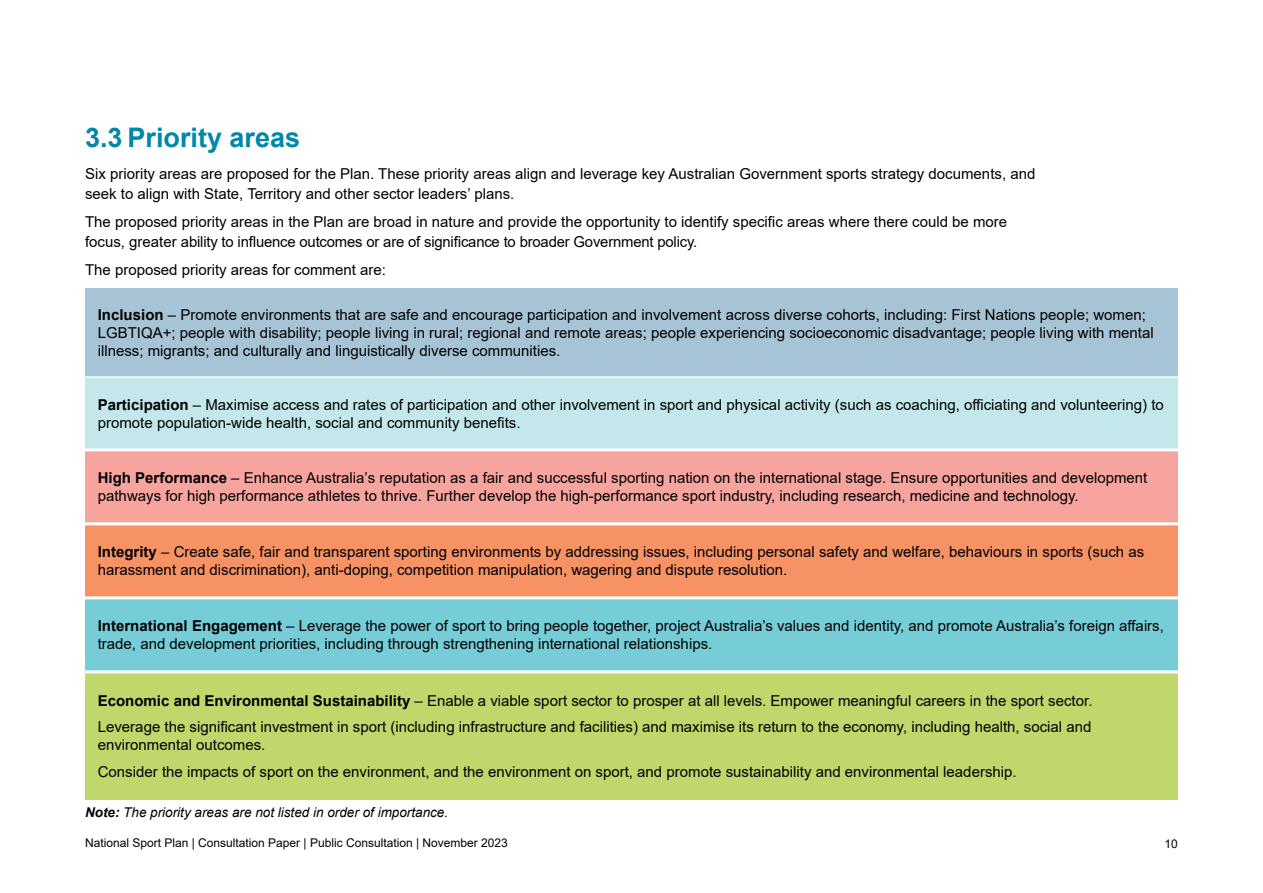
<style>
.page{position:relative;width:1263px;height:893px;background:#fff}
.page>*{position:absolute;margin:0;border:0;box-sizing:border-box;transform-origin:0 0}
.t1{font:700 27px "Arial";color:#0187aa}
.t2{font:15px/18px "Arial";color:#000}
.t3{font:italic 13.5px "Arial";color:#000}
.t4{font:12px "Arial";color:#000}
.s1{font-weight:700}
</style>
<div class="page">
<div style="left:85px;top:288px;width:1093px;height:89px;background:#a7c3d6"></div>
<div style="left:85px;top:377px;width:1093px;height:73px;background:#c3e7eb"></div>
<div style="left:85px;top:450px;width:1093px;height:74px;background:#f7a49f"></div>
<div style="left:85px;top:524px;width:1093px;height:74px;background:#f79264"></div>
<div style="left:85px;top:598px;width:1093px;height:74px;background:#76cdd7"></div>
<div style="left:85px;top:672px;width:1093px;height:127px;background:#c0d76b"></div>
<hr style="left:85px;top:376px;width:1093px;height:2px;background:#fff">
<hr style="left:85px;top:448px;width:1093px;height:3px;background:#fff">
<hr style="left:85px;top:522px;width:1093px;height:3px;background:#fff">
<hr style="left:85px;top:596px;width:1093px;height:3px;background:#fff">
<hr style="left:85px;top:670px;width:1093px;height:3px;background:#fff">
<h1 class="t1" style="left:85px;top:119px;width:217px">3.3 Priority areas</h1>
<p class="t2" style="left:85px;top:164px;width:952px;line-height:19.5px">Six priority areas are proposed for the Plan. These priority areas align and leverage key Australian Government sports strategy documents, and seek to align with State, Territory and other sector leaders’ plans.</p>
<p class="t2" style="left:85px;top:212px;width:924px;line-height:19.5px">The proposed priority areas in the Plan are broad in nature and provide the opportunity to identify specific areas where there could be more focus, greater ability to influence outcomes or are of significance to broader Government policy.</p>
<p class="t2" style="left:85px;top:260px;width:302px">The proposed priority areas for comment are:</p>
<p class="t2" style="left:98px;top:306px;width:1057px"><span class="s1">Inclusion</span> – Promote environments that are safe and encourage participation and involvement across diverse cohorts, including: First Nations people; women;<br>LGBTIQA+; people with disability; people living in rural; regional and remote areas; people experiencing socioeconomic disadvantage; people living with mental illness; migrants; and culturally and linguistically diverse communities.</p>
<p class="t2" style="left:98px;top:396px;width:1067px"><span class="s1">Participation</span> – Maximise access and rates of participation and other involvement in sport and physical activity (such as coaching, officiating and volunteering) to promote population-wide health, social and community benefits.</p>
<p class="t2" style="left:98px;top:469px;width:1051px"><span class="s1">High Performance</span> – Enhance Australia’s reputation as a fair and successful sporting nation on the international stage. Ensure opportunities and development pathways for high performance athletes to thrive. Further develop the high-performance sport industry, including research, medicine and technology.</p>
<p class="t2" style="left:98px;top:543px;width:1048px"><span class="s1">Integrity</span> – Create safe, fair and transparent sporting environments by addressing issues, including personal safety and welfare, behaviours in sports (such as harassment and discrimination), anti-doping, competition manipulation, wagering and dispute resolution.</p>
<p class="t2" style="left:98px;top:617px;width:1068px"><span class="s1">International Engagement</span> – Leverage the power of sport to bring people together, project Australia’s values and identity, and promote Australia’s foreign affairs, trade, and development priorities, including through strengthening international relationships.</p>
<p class="t2" style="left:98px;top:687px;width:996px;line-height:26.5px"><span class="s1">Economic and Environmental Sustainability</span> – Enable a viable sport sector to prosper at all levels. Empower meaningful careers in the sport sector.<br>Leverage the significant investment in sport (including infrastructure and facilities) and maximise its return to the economy, including health, social and</p>
<p class="t2" style="left:98px;top:731px;width:920px;line-height:26.5px">environmental outcomes.<br>Consider the impacts of sport on the environment, and the environment on sport, and promote sustainability and environmental leadership.</p>
<p class="t3" style="left:85px;top:803px;width:365px"><span class="s1">Note:</span> The priority areas are not listed in order of importance.</p>
<p class="t4" style="left:85px;top:835px;width:424px">National Sport Plan | Consultation Paper | Public Consultation | November 2023</p>
<p class="t4" style="left:1164px;top:836px;width:15px">10</p>
</div>
